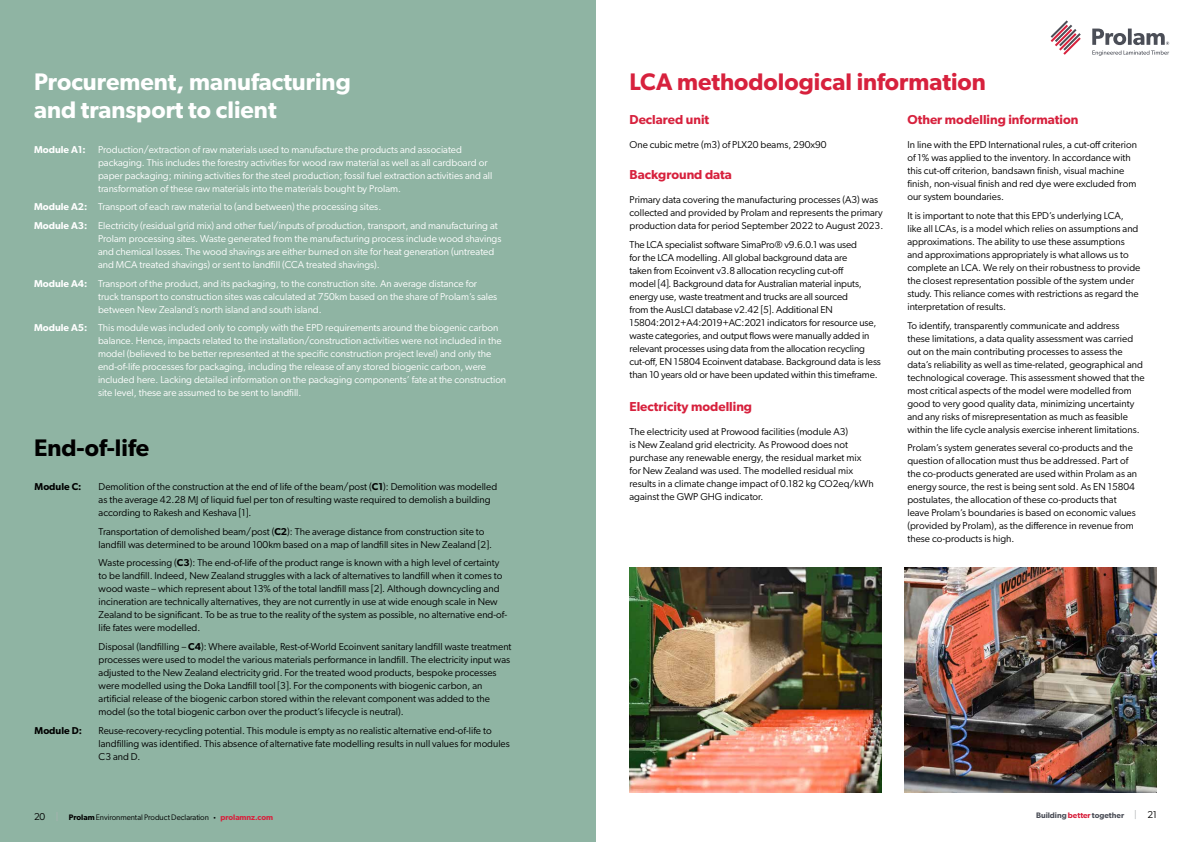
<style>
.page{position:relative;width:1191px;height:842px;background:#fff}
.page>*{position:absolute;margin:0;border:0;box-sizing:border-box;transform-origin:0 0}
.t1{font:600 24px/28px "Gibson";color:#fff}
.t2{font:600 24px "Gibson";color:#d7213d}
.t3{font:600 24px "Gibson";color:#000}
.t4{font:600 13px "Gibson";color:#d7213d}
.t5{font:10px/13px "Gibson";color:#000}
.t6{font:10px/13px "Gibson";color:#fff}
.t7{font:600 10px "Gibson";color:#000}
.t8{font:8px "Gibson";letter-spacing:-.01em;color:#000}
.t9{font:600 8px "Gibson";letter-spacing:-.005em;color:#4b4e57}
.s1{font-weight:600}
.s2{font-size:10px}
.s3{font-size:10px;color:#afb1b4}
.s4{font-size:6px}
.s5{font-weight:600;color:#d7213d}
.s6{color:#d7213d}
.s7{font-weight:400;font-size:10px;color:#afb1b4}
.s8{font-weight:400;font-size:10px;color:#000}
</style>
<div class="page">
<div style="left:0;top:0;width:595px;height:842px;background:#8fb4a3"></div>
<img style="left:629px;top:567px;width:252px;height:226px">
<img style="left:904px;top:567px;width:253px;height:226px">
<svg style="left:1050px;top:20px;width:30px;height:35px"></svg>
<svg style="left:1092px;top:29px;width:77px;height:27px"></svg>
<h1 class="t1" style="left:34px;top:67px;width:318px">Procurement, manufacturing and transport to client</h1>
<p class="t6" style="left:98px;top:142px;width:396px;text-indent:-64px"><span class="s1">Module A1:</span> Production/extraction of raw materials used to manufacture the products and associated packaging. This includes the forestry activities for wood raw material as well as all cardboard or paper packaging; mining activities for the steel production; fossil fuel extraction activities and all transformation of these raw materials into the materials bought by Prolam.</p>
<p class="t6" style="left:34px;top:197px;width:465px;line-height:18.7px"><span class="s1">Module A2:</span> Transport of each raw material to (and between) the processing sites.<br><span class="s1">Module A3:</span> Electricity (residual grid mix) and other fuel/inputs of production, transport, and manufacturing at</p>
<p class="t6" style="left:98px;top:232px;width:405px">Prolam processing sites. Waste generated from the manufacturing process include wood shavings and chemical losses. The wood shavings are either burned on site for heat generation (untreated and MCA treated shavings) or sent to landfill (CCA treated shavings).</p>
<p class="t6" style="left:98px;top:277px;width:401px;text-indent:-64px"><span class="s1">Module A4:</span> Transport of the product, and its packaging, to the construction site. An average distance for truck transport to construction sites was calculated at 750km based on the share of Prolam’s sales between New Zealand’s north island and south island.</p>
<p class="t6" style="left:98px;top:321px;width:410px;text-indent:-64px"><span class="s1">Module A5:</span> This module was included only to comply with the EPD requirements around the biogenic carbon balance. Hence, impacts related to the installation/construction activities were not included in the model (believed to be better represented at the specific construction project level) and only the end-of-life processes for packaging, including the release of any stored biogenic carbon, were included here. Lacking detailed information on the packaging components’ fate at the construction site level, these are assumed to be sent to landfill.</p>
<h1 class="t3" style="left:34px;top:433px;width:117px">End-of-life</h1>
<p class="t7" style="left:35px;top:480px;width:48px">Module C:</p>
<p class="t5" style="left:99px;top:480px;width:400px">Demolition of the construction at the end of life of the beam/post (<span class="s1">C1</span>): Demolition was modelled as the average 42.28 MJ of liquid fuel per ton of resulting waste required to demolish a building according to Rakesh and Keshava [1].</p>
<p class="t5" style="left:99px;top:524px;width:395px">Transportation of demolished beam/post (<span class="s1">C2</span>): The average distance from construction site to landfill was determined to be around 100km based on a map of landfill sites in New Zealand [2].</p>
<p class="t5" style="left:99px;top:556px;width:410px">Waste processing (<span class="s1">C3</span>): The end-of-life of the product range is known with a high level of certainty to be landfill. Indeed, New Zealand struggles with a lack of alternatives to landfill when it comes to wood waste – which represent about 13% of the total landfill mass [2]. Although downcycling and incineration are technically alternatives, they are not currently in use at wide enough scale in New Zealand to be significant. To be as true to the reality of the system as possible, no alternative end-of&shy;life fates were modelled.</p>
<p class="t5" style="left:99px;top:640px;width:414px">Disposal (landfilling – <span class="s1">C4</span>): Where available, Rest-of-World Ecoinvent sanitary landfill waste treatment processes were used to model the various materials performance in landfill. The electricity input was adjusted to the New Zealand electricity grid. For the treated wood products, bespoke processes were modelled using the Doka Landfill tool [3]. For the components with biogenic carbon, an artificial release of the biogenic carbon stored within the relevant component was added to the model (so the total biogenic carbon over the product’s lifecycle is neutral).</p>
<p class="t7" style="left:35px;top:724px;width:49px">Module D:</p>
<p class="t5" style="left:99px;top:724px;width:413px">Reuse-recovery-recycling potential. This module is empty as no realistic alternative end-of-life to landfilling was identified. This absence of alternative fate modelling results in null values for modules<br>C3 and D.</p>
<h1 class="t2" style="left:629px;top:67px;width:358px">LCA methodological information</h1>
<h2 class="t4" style="left:629px;top:112px;width:81px">Declared unit</h2>
<p class="t5" style="left:629px;top:138px;width:199px">One cubic metre (m3) of PLX20 beams, 290x90</p>
<h2 class="t4" style="left:907px;top:112px;width:173px">Other modelling information</h2>
<p class="t5" style="left:907px;top:138px;width:231px">In line with the EPD International rules, a cut-off criterion of 1% was applied to the inventory. In accordance with this cut-off criterion, bandsawn finish, visual machine finish, non-visual finish and red dye were excluded from our system boundaries.</p>
<p class="t5" style="left:907px;top:209px;width:234px">It is important to note that this EPD’s underlying LCA, like all LCAs, is a model which relies on assumptions and approximations. The ability to use these assumptions and approximations appropriately is what allows us to complete an LCA. We rely on their robustness to provide the closest representation possible of the system under study. This reliance comes with restrictions as regard the interpretation of results.</p>
<p class="t5" style="left:907px;top:318px;width:239px">To identify, transparently communicate and address these limitations, a data quality assessment was carried out on the main contributing processes to assess the data’s reliability as well as time-related, geographical and technological coverage. This assessment showed that the most critical aspects of the model were modelled from good to very good quality data, minimizing uncertainty and any risks of misrepresentation as much as feasible within the life cycle analysis exercise inherent limitations.</p>
<p class="t5" style="left:907px;top:441px;width:231px">Prolam’s system generates several co-products and the question of allocation must thus be addressed. Part of the co-products generated are used within Prolam as an energy source, the rest is being sent sold. As EN 15804 postulates, the allocation of these co-products that leave Prolam’s boundaries is based on economic values (provided by Prolam), as the difference in revenue from these co-products is high.</p>
<h2 class="t4" style="left:629px;top:167px;width:104px">Background data</h2>
<p class="t5" style="left:629px;top:193px;width:255px">Primary data covering the manufacturing processes (A3) was collected and provided by Prolam and represents the primary production data for period September 2022 to August 2023.</p>
<p class="t5" style="left:629px;top:238px;width:253px">The LCA specialist software SimaPro® v9.6.0.1 was used<br>for the LCA modelling. All global background data are<br>taken from Ecoinvent v3.8 allocation recycling cut-off<br>model [4]. Background data for Australian material inputs, energy use, waste treatment and trucks are all sourced<br>from the AusLCI database v2.42 [5]. Additional EN 15804:2012+A4:2019+AC:2021 indicators for resource use, waste categories, and output flows were manually added in relevant processes using data from the allocation recycling cut-off, EN 15804 Ecoinvent database. Background data is less than 10 years old or have been updated within this timeframe.</p>
<h2 class="t4" style="left:629px;top:398px;width:124px">Electricity modelling</h2>
<p class="t5" style="left:629px;top:425px;width:246px">The electricity used at Prowood facilities (module A3)<br>is New Zealand grid electricity. As Prowood does not purchase any renewable energy, the residual market mix for New Zealand was used. The modelled residual mix results in a climate change impact of 0.182 kg CO2eq/kWh against the GWP GHG indicator.</p>
<p class="t8" style="left:34px;top:812px;width:241px"><span class="s2">20</span> <span class="s3">|</span> <span class="s1">Prolam</span> Environmental Product Declaration <span class="s4">•</span> <span class="s5">prolamnz.com</span></p>
<p class="t9" style="left:1036px;top:810px;width:122px">Building <span class="s6">better</span> together <span class="s7">|</span> <span class="s8">21</span></p>
</div>
